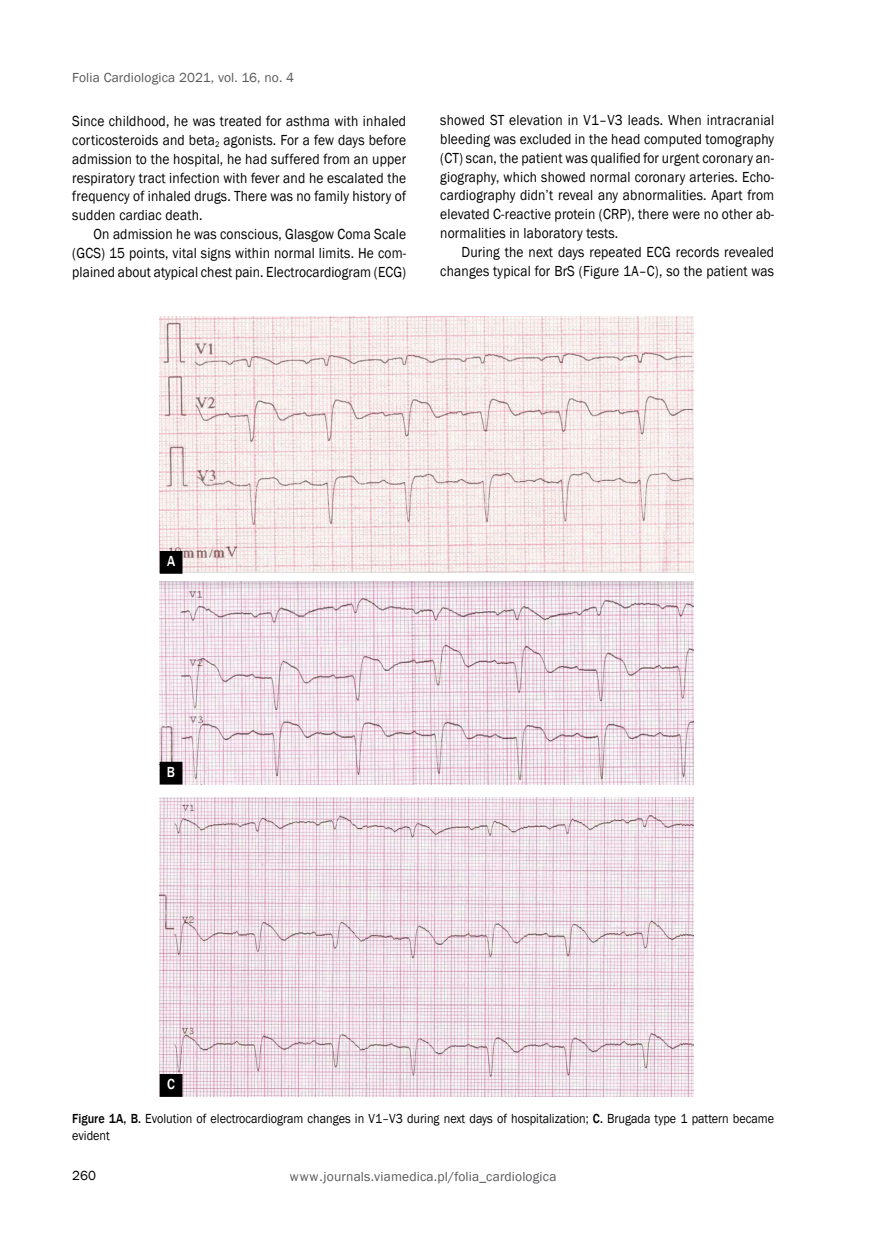
<style>
.page{position:relative;width:872px;height:1234px;background:#fff}
.page>*{position:absolute;margin:0;border:0;box-sizing:border-box;transform-origin:0 0}
.t1{font:15px/18.8px "Franklin Gothic";letter-spacing:.01em;color:#000;text-align:justify;scale:.9 1}
.t2{font:500 15px "Franklin Gothic";color:#fff;scale:.9 1}
.t3{font:13.5px/17.2px "Franklin Gothic";color:#000;scale:.9 1}
.t4{font:13.5px "Franklin Gothic";letter-spacing:.01em;color:#58595b}
.t5{font:13.5px "Franklin Gothic";color:#000}
.s1{font-weight:500}
</style>
<div class="page">
<img style="left:160px;top:316px;width:533px;height:257px">
<img style="left:160px;top:581px;width:533px;height:203px">
<img style="left:160px;top:797px;width:533px;height:299px">
<div style="left:160px;top:551px;width:22px;height:22px;background:#000"></div>
<div style="left:160px;top:762px;width:22px;height:21px;background:#000"></div>
<div style="left:160px;top:761px;width:22px;height:23px;border:2px solid #000"></div>
<div style="left:160px;top:1074px;width:22px;height:21px;background:#000"></div>
<div style="left:160px;top:1073px;width:22px;height:23px;border:2px solid #000"></div>
<p class="t4" style="left:72px;top:69px;width:223px">Folia Cardiologica 2021, vol. 16, no. 4</p>
<p class="t1" style="left:72px;top:112px;width:372px">Since childhood, he was treated for asthma with inhaled corticosteroids and beta<sub>2</sub> agonists. For a few days before admission to the hospital, he had suffered from an upper respiratory tract infection with fever and he escalated the frequency of inhaled drugs. There was no family history of sudden cardiac death.</p>
<p class="t1" style="left:72px;top:225px;width:372px;text-indent:21px">On admission he was conscious, Glasgow Coma Scale (GCS) 15 points, vital signs within normal limits. He com&shy;plained about atypical chest pain. Electrocardiogram (ECG)</p>
<p class="t1" style="left:440px;top:111px;width:372px">showed ST elevation in V1–V3 leads. When intracranial bleeding was excluded in the head computed tomography (CT) scan, the patient was qualified for urgent coronary an&shy;giography, which showed normal coronary arteries. Echo&shy;cardiography didn’t reveal any abnormalities. Apart from elevated C-reactive protein (CRP), there were no other ab&shy;normalities in laboratory tests.</p>
<p class="t1" style="left:440px;top:243px;width:372px;text-align:right">During the next days repeated ECG records revealed changes typical for BrS (Figure 1A–C), so the patient was</p>
<p class="t2" style="left:167px;top:551px;width:11px">A</p>
<p class="t2" style="left:167px;top:762px;width:11px">B</p>
<p class="t2" style="left:167px;top:1074px;width:10px">C</p>
<p class="t3" style="left:72px;top:1109px;width:781px"><span class="s1">Figure 1A, B.</span> Evolution of electrocardiogram changes in V1–V3 during next days of hospitalization; <span class="s1">C.</span> Brugada type 1 pattern became evident</p>
<p class="t5" style="left:72px;top:1166px;width:25px">260</p>
<p class="t4" style="left:290px;top:1168px;width:268px">www.journals.viamedica.pl/folia_cardiologica</p>
</div>
